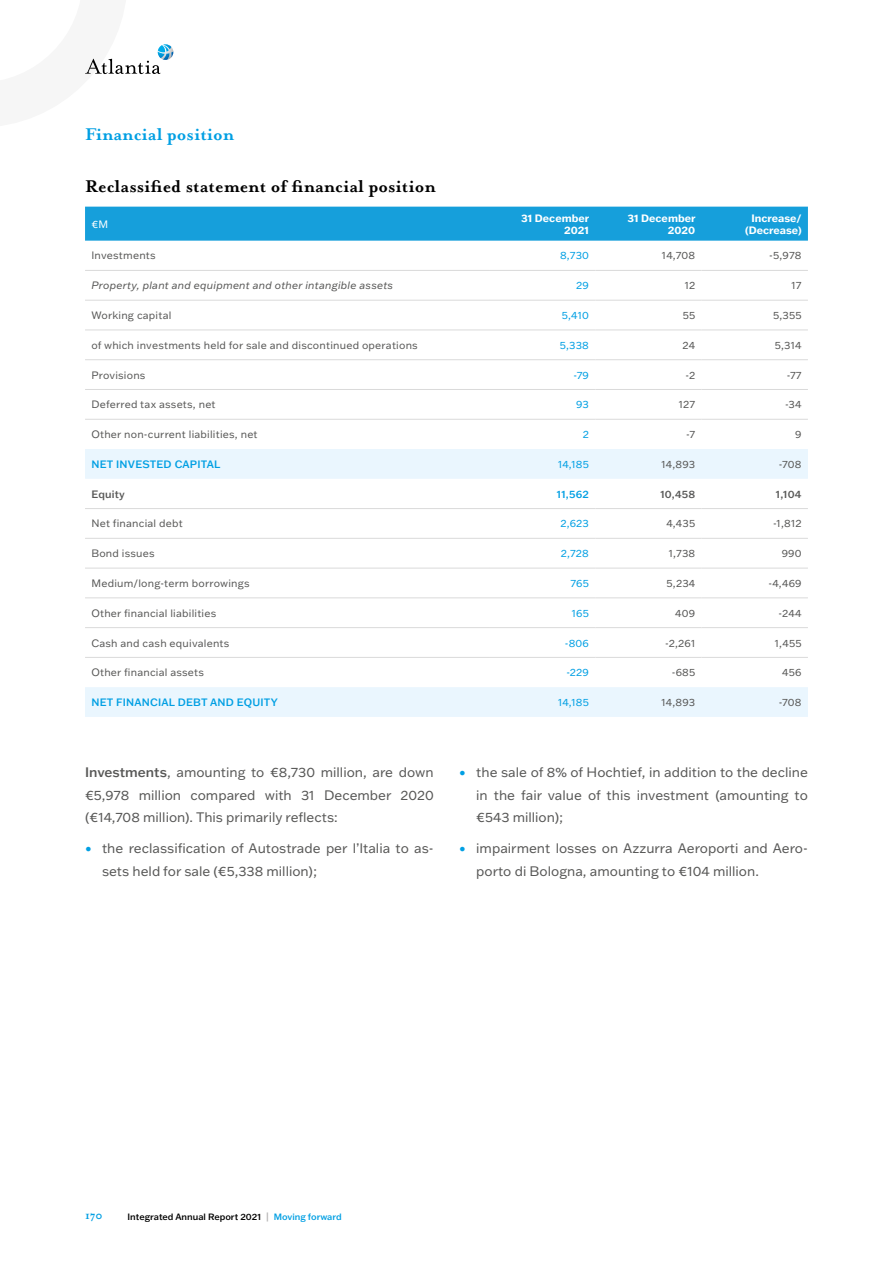
<style>
.page{position:relative;width:893px;height:1263px;background:#fff}
.page>*{position:absolute;margin:0;border:0;box-sizing:border-box;transform-origin:0 0}
.t1{font:700 19.5px "Mrs Eaves OT";color:#000}
.t2{font:700 19.5px "Mrs Eaves OT";color:#009fe3}
.t3{font:13.5px/22.5px "Franklin Gothic ATF";color:#575756;text-align:justify}
.t4{font:700 12px "Mrs Eaves OT";color:#009fe3}
.t5{font:10.5px "Franklin Gothic ATF";letter-spacing:.02em;color:#575756}
.t6{font:10.5px "Franklin Gothic ATF";letter-spacing:.02em;color:#009fe3}
.t7{font:italic 10.5px "Franklin Gothic ATF";letter-spacing:.02em;color:#575756}
.t8{font:500 10.5px "Franklin Gothic ATF";letter-spacing:.02em;color:#009fe3}
.t9{font:700 10.5px/12px "Franklin Gothic ATF";color:#fff;text-align:right}
.t10{font:500 10.5px "Franklin Gothic ATF";letter-spacing:.02em;color:#575756}
.t11{font:10.5px "Franklin Gothic ATF";color:#fff}
.t12{font:500 9px "Franklin Gothic ATF";color:#000}
.s1{font-weight:500}
.s2{color:#009fe3}
.s3{color:#b3b2b2}
</style>
<div class="page">
<svg style="left:85px;top:44px;width:88px;height:31px"></svg>
<div style="left:85px;top:207px;width:723px;height:34px;background:#169fdb"></div>
<svg style="left:85px;top:449px;width:723px;height:268px"></svg>
<hr style="left:85px;top:270px;width:404px;height:1px;background:#dadada">
<hr style="left:489px;top:270px;width:106px;height:1px;background:#dadada">
<hr style="left:595px;top:270px;width:107px;height:1px;background:#dadada">
<hr style="left:702px;top:270px;width:106px;height:1px;background:#dadada">
<hr style="left:85px;top:300px;width:404px;height:1px;background:#dadada">
<hr style="left:489px;top:300px;width:106px;height:1px;background:#dadada">
<hr style="left:595px;top:300px;width:107px;height:1px;background:#dadada">
<hr style="left:702px;top:300px;width:106px;height:1px;background:#dadada">
<hr style="left:85px;top:330px;width:404px;height:1px;background:#dadada">
<hr style="left:489px;top:330px;width:106px;height:1px;background:#dadada">
<hr style="left:595px;top:330px;width:107px;height:1px;background:#dadada">
<hr style="left:702px;top:330px;width:106px;height:1px;background:#dadada">
<hr style="left:85px;top:359px;width:404px;height:1px;background:#dadada">
<hr style="left:489px;top:359px;width:106px;height:1px;background:#dadada">
<hr style="left:595px;top:359px;width:107px;height:1px;background:#dadada">
<hr style="left:702px;top:359px;width:106px;height:1px;background:#dadada">
<hr style="left:85px;top:389px;width:404px;height:1px;background:#dadada">
<hr style="left:489px;top:389px;width:106px;height:1px;background:#dadada">
<hr style="left:595px;top:389px;width:107px;height:1px;background:#dadada">
<hr style="left:702px;top:389px;width:106px;height:1px;background:#dadada">
<hr style="left:85px;top:419px;width:404px;height:1px;background:#dadada">
<hr style="left:489px;top:419px;width:106px;height:1px;background:#dadada">
<hr style="left:595px;top:419px;width:107px;height:1px;background:#dadada">
<hr style="left:702px;top:419px;width:106px;height:1px;background:#dadada">
<hr style="left:85px;top:508px;width:404px;height:1px;background:#dadada">
<hr style="left:489px;top:508px;width:106px;height:1px;background:#dadada">
<hr style="left:595px;top:508px;width:107px;height:1px;background:#dadada">
<hr style="left:702px;top:508px;width:106px;height:1px;background:#dadada">
<hr style="left:85px;top:538px;width:404px;height:1px;background:#dadada">
<hr style="left:489px;top:538px;width:106px;height:1px;background:#dadada">
<hr style="left:595px;top:538px;width:107px;height:1px;background:#dadada">
<hr style="left:702px;top:538px;width:106px;height:1px;background:#dadada">
<hr style="left:85px;top:568px;width:404px;height:1px;background:#dadada">
<hr style="left:489px;top:568px;width:106px;height:1px;background:#dadada">
<hr style="left:595px;top:568px;width:107px;height:1px;background:#dadada">
<hr style="left:702px;top:568px;width:106px;height:1px;background:#dadada">
<hr style="left:85px;top:598px;width:404px;height:1px;background:#dadada">
<hr style="left:489px;top:598px;width:106px;height:1px;background:#dadada">
<hr style="left:595px;top:598px;width:107px;height:1px;background:#dadada">
<hr style="left:702px;top:598px;width:106px;height:1px;background:#dadada">
<hr style="left:85px;top:627px;width:404px;height:1px;background:#dadada">
<hr style="left:489px;top:627px;width:106px;height:1px;background:#dadada">
<hr style="left:595px;top:627px;width:107px;height:1px;background:#dadada">
<hr style="left:702px;top:627px;width:106px;height:1px;background:#dadada">
<hr style="left:85px;top:657px;width:404px;height:1px;background:#dadada">
<hr style="left:489px;top:657px;width:106px;height:1px;background:#dadada">
<hr style="left:595px;top:657px;width:107px;height:1px;background:#dadada">
<hr style="left:702px;top:657px;width:106px;height:1px;background:#dadada">
<h1 class="t2" style="left:85px;top:123px;width:151px">Financial position</h1>
<h1 class="t1" style="left:85px;top:175px;width:352px">Reclassified statement of financial position</h1>
<p class="t11" style="left:91px;top:217px;width:18px">€M</p>
<p class="t9" style="left:521px;top:211px;width:69px">31 December<br>2021</p>
<p class="t9" style="left:628px;top:211px;width:69px">31 December<br>2020</p>
<p class="t9" style="left:745px;top:211px;width:58px;text-align:center">Increase/ (Decrease)</p>
<p class="t5" style="left:91px;top:249px;width:66px">Investments</p>
<p class="t6" style="left:560px;top:249px;width:30px">8,730</p>
<p class="t5" style="left:662px;top:249px;width:35px">14,708</p>
<p class="t5" style="left:769px;top:249px;width:34px">-5,978</p>
<p class="t7" style="left:91px;top:278px;width:303px">Property, plant and equipment and other intangible assets</p>
<p class="t6" style="left:576px;top:278px;width:14px">29</p>
<p class="t5" style="left:685px;top:278px;width:12px">12</p>
<p class="t5" style="left:791px;top:278px;width:12px">17</p>
<p class="t5" style="left:91px;top:308px;width:82px">Working capital</p>
<p class="t6" style="left:562px;top:308px;width:29px">5,410</p>
<p class="t5" style="left:683px;top:308px;width:14px">55</p>
<p class="t5" style="left:773px;top:308px;width:30px">5,355</p>
<p class="t5" style="left:91px;top:338px;width:328px">of which investments held for sale and discontinued operations</p>
<p class="t6" style="left:560px;top:338px;width:31px">5,338</p>
<p class="t5" style="left:682px;top:338px;width:14px">24</p>
<p class="t5" style="left:775px;top:338px;width:28px">5,314</p>
<p class="t5" style="left:91px;top:368px;width:56px">Provisions</p>
<p class="t6" style="left:573px;top:368px;width:17px">-79</p>
<p class="t5" style="left:686px;top:368px;width:11px">-2</p>
<p class="t5" style="left:787px;top:368px;width:16px">-77</p>
<p class="t5" style="left:91px;top:398px;width:126px">Deferred tax assets, net</p>
<p class="t6" style="left:576px;top:398px;width:14px">93</p>
<p class="t5" style="left:679px;top:398px;width:18px">127</p>
<p class="t5" style="left:785px;top:398px;width:18px">-34</p>
<p class="t5" style="left:91px;top:427px;width:168px">Other non-current liabilities, net</p>
<p class="t6" style="left:583px;top:427px;width:8px">2</p>
<p class="t5" style="left:686px;top:427px;width:10px">-7</p>
<p class="t5" style="left:795px;top:427px;width:8px">9</p>
<p class="t8" style="left:91px;top:457px;width:131px">NET INVESTED CAPITAL</p>
<p class="t6" style="left:558px;top:457px;width:32px">14,185</p>
<p class="t5" style="left:661px;top:457px;width:35px">14,893</p>
<p class="t5" style="left:779px;top:457px;width:24px">-708</p>
<p class="t10" style="left:91px;top:487px;width:35px">Equity</p>
<p class="t8" style="left:557px;top:487px;width:34px">11,562</p>
<p class="t10" style="left:660px;top:487px;width:36px">10,458</p>
<p class="t10" style="left:776px;top:487px;width:27px">1,104</p>
<p class="t5" style="left:91px;top:517px;width:93px">Net financial debt</p>
<p class="t6" style="left:560px;top:517px;width:30px">2,623</p>
<p class="t5" style="left:666px;top:517px;width:30px">4,435</p>
<p class="t5" style="left:773px;top:517px;width:30px">-1,812</p>
<p class="t5" style="left:91px;top:546px;width:65px">Bond issues</p>
<p class="t6" style="left:561px;top:546px;width:30px">2,728</p>
<p class="t5" style="left:669px;top:546px;width:28px">1,738</p>
<p class="t5" style="left:782px;top:546px;width:21px">990</p>
<p class="t5" style="left:91px;top:576px;width:160px">Medium/long-term borrowings</p>
<p class="t6" style="left:570px;top:576px;width:20px">765</p>
<p class="t5" style="left:666px;top:576px;width:30px">5,234</p>
<p class="t5" style="left:768px;top:576px;width:35px">-4,469</p>
<p class="t5" style="left:91px;top:606px;width:126px">Other financial liabilities</p>
<p class="t6" style="left:572px;top:606px;width:19px">165</p>
<p class="t5" style="left:675px;top:606px;width:21px">409</p>
<p class="t5" style="left:779px;top:606px;width:24px">-244</p>
<p class="t5" style="left:91px;top:636px;width:139px">Cash and cash equivalents</p>
<p class="t6" style="left:565px;top:636px;width:26px">-806</p>
<p class="t5" style="left:665px;top:636px;width:32px">-2,261</p>
<p class="t5" style="left:775px;top:636px;width:28px">1,455</p>
<p class="t5" style="left:91px;top:665px;width:114px">Other financial assets</p>
<p class="t6" style="left:566px;top:665px;width:24px">-229</p>
<p class="t5" style="left:672px;top:665px;width:25px">-685</p>
<p class="t5" style="left:782px;top:665px;width:21px">456</p>
<p class="t8" style="left:91px;top:695px;width:188px">NET FINANCIAL DEBT AND EQUITY</p>
<p class="t6" style="left:558px;top:695px;width:32px">14,185</p>
<p class="t5" style="left:661px;top:695px;width:35px">14,893</p>
<p class="t5" style="left:779px;top:695px;width:24px">-708</p>
<p class="t3" style="left:85px;top:761px;width:350px"><span class="s1">Investments</span>, amounting to €8,730 million, are down €5,978 million compared with 31 December 2020 (€14,708 million). This primarily reflects:</p>
<p class="t3" style="left:102px;top:837px;width:333px;text-indent:-17px"><span class="s2">•</span> the reclassification of Autostrade per l’Italia to as&shy;sets held for sale (€5,338 million);</p>
<p class="t3" style="left:476px;top:761px;width:333px;text-indent:-17px"><span class="s2">•</span> the sale of 8% of Hochtief, in addition to the decline in the fair value of this investment (amounting to €543 million);</p>
<p class="t3" style="left:476px;top:837px;width:333px;text-indent:-17px"><span class="s2">•</span> impairment losses on Azzurra Aeroporti and Aero&shy;porto di Bologna, amounting to €104 million.</p>
<p class="t4" style="left:85px;top:1209px;width:19px">170</p>
<p class="t12" style="left:128px;top:1211px;width:216px">Integrated Annual Report 2021 <span class="s3">|</span> <span class="s2">Moving forward</span></p>
</div>
